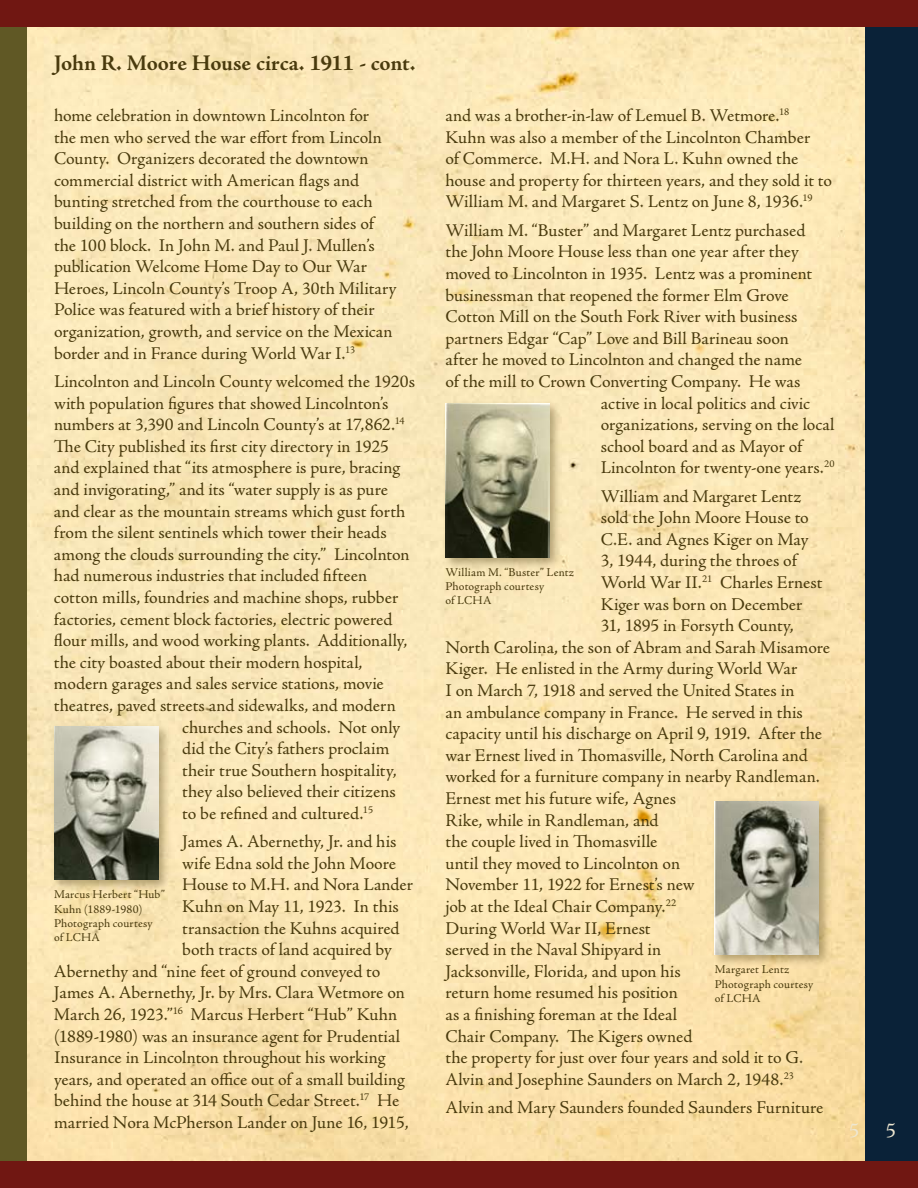
<style>
.page{position:relative;width:918px;height:1188px;background:#fff}
.page>*{position:absolute;margin:0;border:0;box-sizing:border-box;transform-origin:0 0}
.t1{font:700 22.5px "Adobe Jenson Pro";letter-spacing:-.01em;color:#493a0d}
.t2{font:21px "Adobe Jenson Pro";color:#eee7d1}
.t3{font:18px/21.6px "Adobe Jenson Pro";color:#493a0d}
.t4{font:12px/14.4px "Adobe Jenson Pro";letter-spacing:.015em;color:#493a0d}
</style>
<div class="page">
<img style="left:27px;top:27px;width:839px;height:1134px">
<div style="left:866px;top:0;width:52px;height:1188px;background:#0a2238"></div>
<div style="left:0;top:0;width:918px;height:27px;background:#701712"></div>
<div style="left:0;top:27px;width:27px;height:1161px;background:#605825"></div>
<div style="left:0;top:1161px;width:918px;height:27px;background:#701712"></div>
<div style="left:51px;top:723px;width:120px;height:170px;background:#493a0d;opacity:.4"></div>
<img style="left:54px;top:726px;width:104px;height:154px">
<div style="left:442px;top:400px;width:120px;height:170px;background:#493a0d;opacity:.4"></div>
<img style="left:446px;top:404px;width:104px;height:153px">
<div style="left:711px;top:798px;width:121px;height:170px;background:#493a0d;opacity:.4"></div>
<img style="left:715px;top:801px;width:104px;height:154px">
<p class="t1" style="left:54px;top:50px;width:363px">John R. Moore House circa. 1911 - cont.</p>
<p class="t3" style="left:54px;top:105px;width:344px">home celebration in downtown Lincolnton for<br>the men who served the war effort from Lincoln County. Organizers decorated the downtown commercial district with American flags and bunting stretched from the courthouse to each building on the northern and southern sides of the 100 block. In John M. and Paul J. Mullen’s publication Welcome Home Day to Our War Heroes, Lincoln County’s Troop A, 30th Military Police was featured with a brief history of their organization, growth, and service on the Mexican border and in France during World War I.<sup>13</sup></p>
<p class="t3" style="left:54px;top:371px;width:363px">Lincolnton and Lincoln County welcomed the 1920s</p>
<p class="t3" style="left:54px;top:392px;width:336px">with population figures that showed Lincolnton’s</p>
<p class="t3" style="left:54px;top:414px;width:352px">numbers at 3,390 and Lincoln County’s at 17,862.<sup>14</sup></p>
<p class="t3" style="left:54px;top:436px;width:337px">The City published its first city directory in 1925</p>
<p class="t3" style="left:54px;top:457px;width:348px">and explained that “its atmosphere is pure, bracing</p>
<p class="t3" style="left:54px;top:479px;width:335px">and invigorating,” and its “water supply is as pure</p>
<p class="t3" style="left:54px;top:500px;width:353px">and clear as the mountain streams which gust forth</p>
<p class="t3" style="left:54px;top:522px;width:334px">from the silent sentinels which tower their heads</p>
<p class="t3" style="left:54px;top:544px;width:357px">among the clouds surrounding the city.” Lincolnton</p>
<p class="t3" style="left:54px;top:565px;width:315px">had numerous industries that included fifteen</p>
<p class="t3" style="left:54px;top:587px;width:346px">cotton mills, foundries and machine shops, rubber</p>
<p class="t3" style="left:54px;top:608px;width:340px">factories, cement block factories, electric powered</p>
<p class="t3" style="left:54px;top:630px;width:355px">flour mills, and wood working plants. Additionally,</p>
<p class="t3" style="left:54px;top:652px;width:310px">the city boasted about their modern hospital,</p>
<p class="t3" style="left:54px;top:673px;width:331px">modern garages and sales service stations, movie</p>
<p class="t3" style="left:54px;top:695px;width:343px">theatres, paved streets and sidewalks, and modern</p>
<p class="t3" style="left:182px;top:716px;width:220px">churches and schools. Not only</p>
<p class="t3" style="left:182px;top:738px;width:209px">did the City’s fathers proclaim</p>
<p class="t3" style="left:182px;top:760px;width:216px">their true Southern hospitality,</p>
<p class="t3" style="left:182px;top:781px;width:215px">they also believed their citizens</p>
<p class="t3" style="left:182px;top:803px;width:192px">to be refined and cultured.<sup>15</sup></p>
<p class="t3" style="left:182px;top:831px;width:216px">James A. Abernethy, Jr. and his</p>
<p class="t3" style="left:182px;top:853px;width:215px">wife Edna sold the John Moore</p>
<p class="t3" style="left:182px;top:874px;width:232px">House to M.H. and Nora Lander</p>
<p class="t3" style="left:182px;top:896px;width:218px">Kuhn on May 11, 1923. In this</p>
<p class="t3" style="left:182px;top:918px;width:219px">transaction the Kuhns acquired</p>
<p class="t3" style="left:182px;top:939px;width:211px">both tracts of land acquired by</p>
<p class="t3" style="left:54px;top:961px;width:328px">Abernethy and “nine feet of ground conveyed to</p>
<p class="t3" style="left:54px;top:982px;width:352px">James A. Abernethy, Jr. by Mrs. Clara Wetmore on</p>
<p class="t3" style="left:54px;top:1004px;width:345px">March 26, 1923.”<sup>16</sup> Marcus Herbert “Hub” Kuhn</p>
<p class="t3" style="left:54px;top:1026px;width:348px">(1889-1980) was an insurance agent for Prudential</p>
<p class="t3" style="left:54px;top:1047px;width:333px">Insurance in Lincolnton throughout his working</p>
<p class="t3" style="left:54px;top:1069px;width:352px">years, and operated an office out of a small building</p>
<p class="t3" style="left:54px;top:1090px;width:347px">behind the house at 314 South Cedar Street.<sup>17</sup> He</p>
<p class="t3" style="left:54px;top:1112px;width:356px">married Nora McPherson Lander on June 16, 1915,</p>
<p class="t4" style="left:54px;top:887px;width:112px">Marcus Herbert “Hub”<br>Kuhn (1889-1980)<br>Photograph courtesy<br>of LCHA</p>
<p class="t3" style="left:445px;top:105px;width:388px">and was a brother-in-law of Lemuel B. Wetmore.<sup>18<br></sup>Kuhn was also a member of the Lincolnton Chamber<br>of Commerce. M.H. and Nora L. Kuhn owned the house and property for thirteen years, and they sold it to William M. and Margaret S. Lentz on June 8, 1936.<sup>19</sup></p>
<p class="t3" style="left:446px;top:220px;width:361px">William M. “Buster” and Margaret Lentz purchased</p>
<p class="t3" style="left:446px;top:241px;width:355px">the John Moore House less than one year after they</p>
<p class="t3" style="left:446px;top:263px;width:368px">moved to Lincolnton in 1935. Lentz was a prominent</p>
<p class="t3" style="left:446px;top:284px;width:345px">businessman that reopened the former Elm Grove</p>
<p class="t3" style="left:446px;top:306px;width:353px">Cotton Mill on the South Fork River with business</p>
<p class="t3" style="left:446px;top:328px;width:345px">partners Edgar “Cap” Love and Bill Barineau soon</p>
<p class="t3" style="left:446px;top:349px;width:358px">after he moved to Lincolnton and changed the name</p>
<p class="t3" style="left:446px;top:371px;width:356px">of the mill to Crown Converting Company. He was</p>
<p class="t3" style="left:601px;top:392px;width:211px">active in local politics and civic</p>
<p class="t3" style="left:601px;top:414px;width:235px">organizations, serving on the local</p>
<p class="t3" style="left:601px;top:436px;width:203px">school board and as Mayor of</p>
<p class="t3" style="left:601px;top:457px;width:235px">Lincolnton for twenty-one years.<sup>20</sup></p>
<p class="t3" style="left:601px;top:486px;width:202px">William and Margaret Lentz</p>
<p class="t3" style="left:601px;top:507px;width:210px">sold the John Moore House to</p>
<p class="t3" style="left:601px;top:529px;width:209px">C.E. and Agnes Kiger on May</p>
<p class="t3" style="left:601px;top:550px;width:198px">3, 1944, during the throes of</p>
<p class="t3" style="left:601px;top:572px;width:223px">World War II.<sup>21</sup> Charles Ernest</p>
<p class="t3" style="left:601px;top:594px;width:203px">Kiger was born on December</p>
<p class="t3" style="left:601px;top:615px;width:195px">31, 1895 in Forsyth County,</p>
<p class="t3" style="left:445px;top:637px;width:386px">North Carolina, the son of Abram and Sarah Misamore</p>
<p class="t3" style="left:445px;top:658px;width:353px">Kiger. He enlisted in the Army during World War</p>
<p class="t3" style="left:445px;top:680px;width:351px">I on March 7, 1918 and served the United States in</p>
<p class="t3" style="left:445px;top:702px;width:359px">an ambulance company in France. He served in this</p>
<p class="t3" style="left:445px;top:723px;width:378px">capacity until his discharge on April 9, 1919. After the</p>
<p class="t3" style="left:445px;top:745px;width:364px">war Ernest lived in Thomasville, North Carolina and</p>
<p class="t3" style="left:445px;top:766px;width:376px">worked for a furniture company in nearby Randleman.</p>
<p class="t3" style="left:445px;top:788px;width:232px">Ernest met his future wife, Agnes</p>
<p class="t3" style="left:445px;top:810px;width:215px">Rike, while in Randleman, and</p>
<p class="t3" style="left:445px;top:831px;width:213px">the couple lived in Thomasville</p>
<p class="t3" style="left:445px;top:853px;width:236px">until they moved to Lincolnton on</p>
<p class="t3" style="left:445px;top:874px;width:251px">November 11, 1922 for Ernest’s new</p>
<p class="t3" style="left:445px;top:896px;width:232px">job at the Ideal Chair Company.<sup>22</sup></p>
<p class="t3" style="left:445px;top:918px;width:207px">During World War II, Ernest</p>
<p class="t3" style="left:445px;top:939px;width:217px">served in the Naval Shipyard in</p>
<p class="t3" style="left:445px;top:961px;width:237px">Jacksonville, Florida, and upon his</p>
<p class="t3" style="left:445px;top:982px;width:234px">return home resumed his position</p>
<p class="t3" style="left:445px;top:1004px;width:233px">as a finishing foreman at the Ideal</p>
<p class="t3" style="left:445px;top:1026px;width:248px">Chair Company. The Kigers owned</p>
<p class="t3" style="left:445px;top:1047px;width:359px">the property for just over four years and sold it to G.</p>
<p class="t3" style="left:445px;top:1069px;width:350px">Alvin and Josephine Saunders on March 2, 1948.<sup>23</sup></p>
<p class="t3" style="left:445px;top:1097px;width:379px">Alvin and Mary Saunders founded Saunders Furniture</p>
<p class="t4" style="left:445px;top:565px;width:130px">William M. “Buster” Lentz<br>Photograph courtesy<br>of LCHA</p>
<p class="t4" style="left:715px;top:962px;width:100px">Margaret Lentz<br>Photograph courtesy of LCHA</p>
<p class="t2" style="left:849px;top:1118px;width:12px">5</p>
<p class="t2" style="left:886px;top:1118px;width:12px">5</p>
</div>
